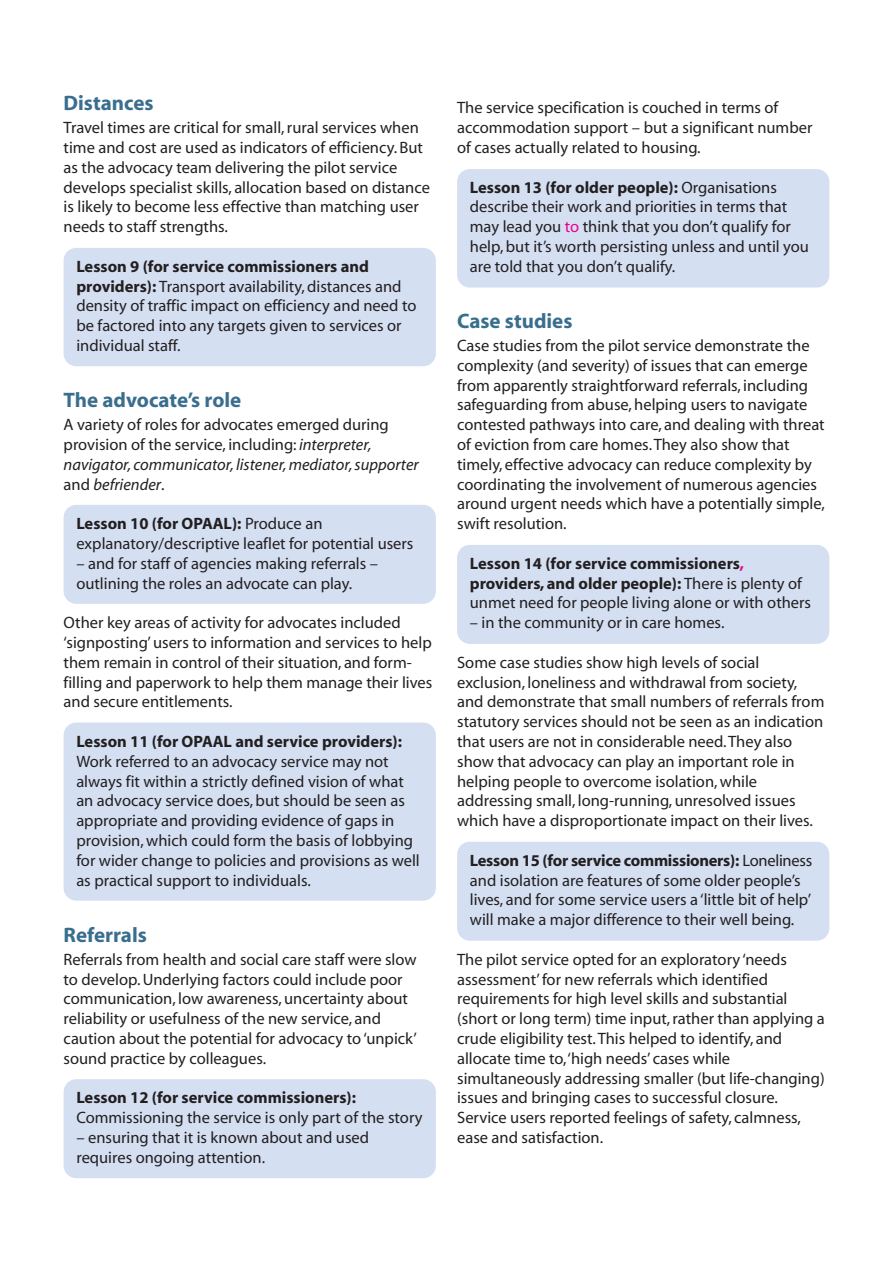
<style>
.page{position:relative;width:893px;height:1263px;background:#fff}
.page>*{position:absolute;margin:0;border:0;box-sizing:border-box;transform-origin:0 0}
.t1{font:700 21px "Myriad";color:#3a6e8f}
.t2{font:16.5px/19.8px "Myriad";color:#231f20}
.t3{font:700 16.5px/19.8px "Myriad";color:#231f20}
.s1{font-weight:700}
.s2{font-style:italic}
.s3{color:#ec008c}
.s4{font-weight:400}
</style>
<div class="page">
<div style="left:64px;top:1079px;width:372px;height:99px;background:#d4dff2;border-radius:13px"></div>
<div style="left:64px;top:723px;width:372px;height:178px;background:#d4dff2;border-radius:13px"></div>
<div style="left:64px;top:505px;width:372px;height:99px;background:#d4dff2;border-radius:13px"></div>
<div style="left:457px;top:842px;width:372px;height:99px;background:#d4dff2;border-radius:13px"></div>
<div style="left:457px;top:545px;width:372px;height:99px;background:#d4dff2;border-radius:13px"></div>
<div style="left:457px;top:169px;width:372px;height:119px;background:#d4dff2;border-radius:13px"></div>
<div style="left:64px;top:248px;width:372px;height:118px;background:#d4dff2;border-radius:13px"></div>
<p class="t1" style="left:64px;top:96px;width:92px">Distances</p>
<p class="t2" style="left:64px;top:119px;width:368px">Travel times are critical for small, rural services when time and cost are used as indicators of efficiency. But as the advocacy team delivering the pilot service develops specialist skills, allocation based on distance is likely to become less effective than matching user needs to staff strengths.</p>
<p class="t2" style="left:76px;top:258px;width:341px"><span class="s1">Lesson 9 (for service commissioners and providers):</span> Transport availability, distances and density of traffic impact on efficiency and need to be factored into any targets given to services or individual staff.</p>
<p class="t1" style="left:64px;top:393px;width:179px">The advocate’s role</p>
<p class="t2" style="left:64px;top:416px;width:357px">A variety of roles for advocates emerged during provision of the service, including: <span class="s2">interpreter, navigator, communicator, listener, mediator, supporter </span>and <span class="s2">befriender</span>.</p>
<p class="t2" style="left:76px;top:515px;width:338px"><span class="s1">Lesson 10 (for OPAAL):</span> Produce an explanatory/descriptive leaflet for potential users</p>
<p class="t2" style="left:76px;top:555px;width:303px">– and for staff of agencies making referrals – outlining the roles an advocate can play.</p>
<p class="t2" style="left:64px;top:614px;width:370px">Other key areas of activity for advocates included ‘signposting’ users to information and services to help them remain in control of their situation, and form&shy;filling and paperwork to help them manage their lives and secure entitlements.</p>
<p class="t3" style="left:76px;top:733px;width:327px">Lesson 11 (for OPAAL and service providers):</p>
<p class="t2" style="left:76px;top:753px;width:345px">Work referred to an advocacy service may not always fit within a strictly defined vision of what an advocacy service does, but should be seen as appropriate and providing evidence of gaps in provision, which could form the basis of lobbying for wider change to policies and provisions as well as practical support to individuals.</p>
<p class="t1" style="left:64px;top:927px;width:85px">Referrals</p>
<p class="t2" style="left:64px;top:951px;width:355px">Referrals from health and social care staff were slow to develop. Underlying factors could include poor communication, low awareness, uncertainty about reliability or usefulness of the new service, and caution about the potential for advocacy to ‘unpick’ sound practice by colleagues.</p>
<p class="t3" style="left:76px;top:1089px;width:281px">Lesson 12 (for service commissioners):</p>
<p class="t2" style="left:76px;top:1109px;width:348px">Commissioning the service is only part of the story</p>
<p class="t2" style="left:76px;top:1129px;width:294px">– ensuring that it is known about and used requires ongoing attention.</p>
<p class="t2" style="left:457px;top:99px;width:357px">The service specification is couched in terms of accommodation support – but a significant number of cases actually related to housing.</p>
<p class="t2" style="left:470px;top:179px;width:340px"><span class="s1">Lesson 13 (for older people):</span> Organisations describe their work and priorities in terms that may lead you <span class="s3">to</span> think that you don’t qualify for help, but it’s worth persisting unless and until you are told that you don’t qualify.</p>
<p class="t1" style="left:457px;top:313px;width:117px">Case studies</p>
<p class="t2" style="left:457px;top:337px;width:369px">Case studies from the pilot service demonstrate the complexity (and severity) of issues that can emerge from apparently straightforward referrals, including safeguarding from abuse, helping users to navigate contested pathways into care, and dealing with threat of eviction from care homes.They also show that timely, effective advocacy can reduce complexity by coordinating the involvement of numerous agencies around urgent needs which have a potentially simple, swift resolution.</p>
<p class="t3" style="left:470px;top:555px;width:343px">Lesson 14 (for service commissioners<span class="s3">, </span>providers, and older people): <span class="s4">There is plenty of unmet need for people living alone or with others</span></p>
<p class="t2" style="left:470px;top:614px;width:256px">– in the community or in care homes.</p>
<p class="t2" style="left:457px;top:654px;width:369px">Some case studies show high levels of social exclusion, loneliness and withdrawal from society, and demonstrate that small numbers of referrals from statutory services should not be seen as an indication that users are not in considerable need.They also show that advocacy can play an important role in helping people to overcome isolation, while addressing small, long-running, unresolved issues which have a disproportionate impact on their lives.</p>
<p class="t2" style="left:470px;top:852px;width:344px"><span class="s1">Lesson 15 (for service commissioners):</span> Loneliness and isolation are features of some older people’s lives, and for some service users a ‘little bit of help’ will make a major difference to their well being.</p>
<p class="t2" style="left:457px;top:951px;width:369px">The pilot service opted for an exploratory ‘needs assessment’ for new referrals which identified requirements for high level skills and substantial (short or long term) time input, rather than applying a crude eligibility test.This helped to identify, and allocate time to,‘high needs’ cases while simultaneously addressing smaller (but life-changing) issues and bringing cases to successful closure.<br>Service users reported feelings of safety, calmness, ease and satisfaction.</p>
</div>
